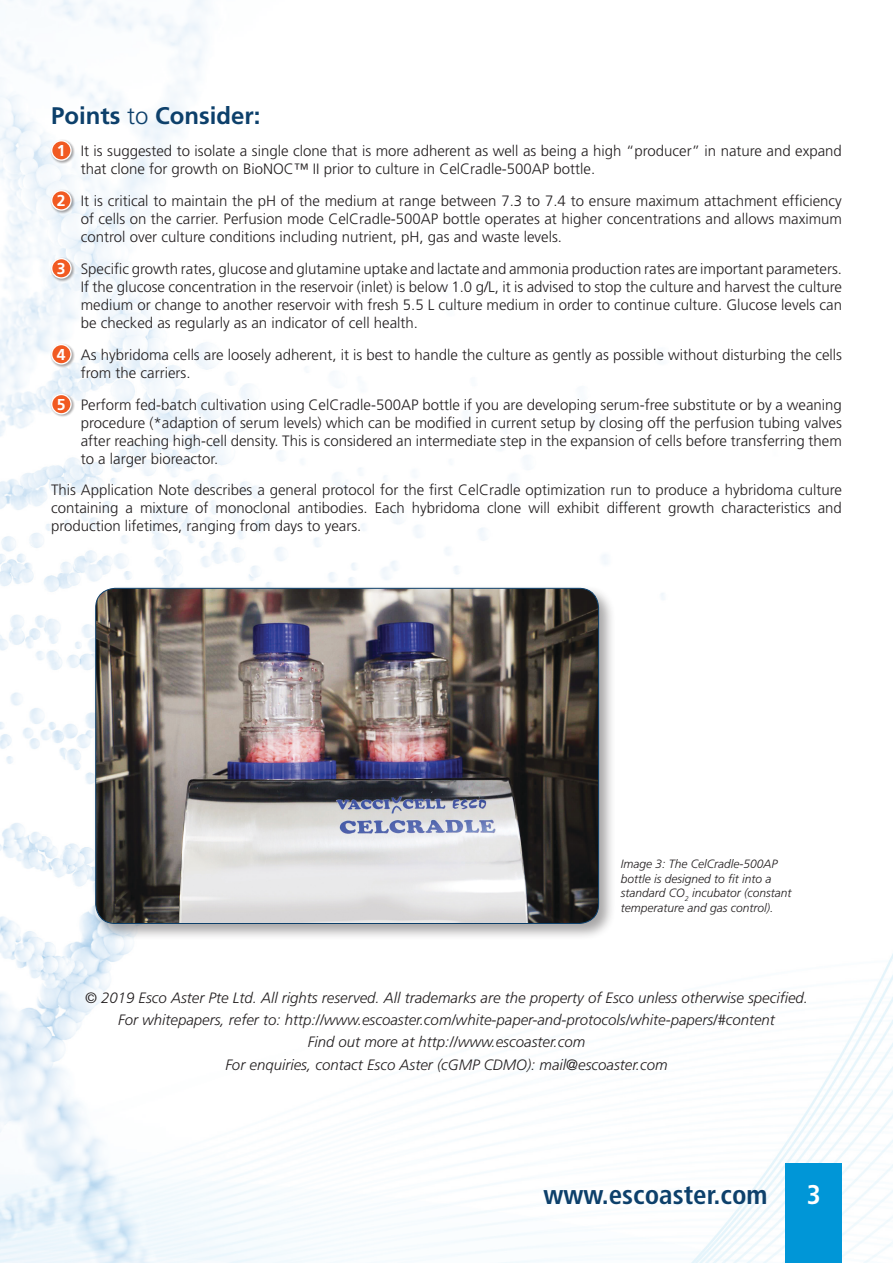
<style>
.page{position:relative;width:893px;height:1263px;background:#fff}
.page>*{position:absolute;margin:0;border:0;box-sizing:border-box;transform-origin:0 0}
.t1{font:700 condensed 27px "Frutiger LT Std";color:#0d406b}
.t2{font:700 condensed 27px "Frutiger LT Std";color:#fff}
.Body_Text-Head{font:700 24px "Frutiger LT Std";color:#0d406b}
.Table_Text_-_Head{font:700 15.75px "Frutiger LT Std";color:#fff}
.Body_text{font:300 15px/18px "Frutiger LT Std";color:#231f20;text-align:justify}
.Body_text-2{font:italic 300 15px "Frutiger LT Std";color:#231f20}
.t3{font:italic 300 12px/14.4px "Frutiger LT Std";color:#231f20}
.s1{font-weight:300}
</style>
<div class="page">
<img style="left:0;top:0;width:893px;height:1263px">
<div style="left:786px;top:1163px;width:56px;height:100px;background:#0096d7"></div>
<div style="left:51px;top:140px;width:24px;height:24px;background:#231f20;opacity:.4"></div>
<div style="left:52px;top:141px;width:19px;height:19px;background:#f15a22;border-radius:50%"></div>
<div style="left:51px;top:140px;width:21px;height:21px;border:1px solid #fff;border-radius:50%"></div>
<div style="left:51px;top:190px;width:24px;height:24px;background:#231f20;opacity:.4"></div>
<div style="left:52px;top:191px;width:19px;height:19px;background:#f15a22;border-radius:50%"></div>
<div style="left:51px;top:190px;width:21px;height:21px;border:1px solid #fff;border-radius:50%"></div>
<div style="left:51px;top:258px;width:24px;height:24px;background:#231f20;opacity:.4"></div>
<div style="left:52px;top:259px;width:19px;height:19px;background:#f15a22;border-radius:50%"></div>
<div style="left:51px;top:258px;width:21px;height:21px;border:1px solid #fff;border-radius:50%"></div>
<div style="left:51px;top:343px;width:24px;height:25px;background:#231f20;opacity:.4"></div>
<div style="left:52px;top:345px;width:19px;height:19px;background:#f15a22;border-radius:50%"></div>
<div style="left:51px;top:344px;width:21px;height:21px;border:1px solid #fff;border-radius:50%"></div>
<div style="left:51px;top:393px;width:24px;height:25px;background:#231f20;opacity:.4"></div>
<div style="left:52px;top:394px;width:19px;height:20px;background:#f15a22;border-radius:50%"></div>
<div style="left:51px;top:394px;width:21px;height:20px;border:1px solid #fff;border-radius:50%"></div>
<div style="left:92px;top:584px;width:524px;height:356px;background:#231f20;opacity:.4"></div>
<img style="left:96px;top:588px;width:503px;height:335px">
<p class="Body_Text-Head" style="left:51px;top:102px;width:211px">Points <span class="s1">to</span> Consider:</p>
<p class="Table_Text_-_Head" style="left:57px;top:142px;width:10px">1</p>
<p class="Body_text" style="left:81px;top:142px;width:763px">It is suggested to isolate a single clone that is more adherent as well as being a high “producer” in nature and expand that clone for growth on BioNOC™ II prior to culture in CelCradle-500AP bottle.</p>
<p class="Table_Text_-_Head" style="left:57px;top:192px;width:10px">2</p>
<p class="Body_text" style="left:81px;top:192px;width:763px">It is critical to maintain the pH of the medium at range between 7.3 to 7.4 to ensure maximum attachment efficiency of cells on the carrier. Perfusion mode CelCradle-500AP bottle operates at higher concentrations and allows maximum control over culture conditions including nutrient, pH, gas and waste levels.</p>
<p class="Table_Text_-_Head" style="left:57px;top:259px;width:10px">3</p>
<p class="Body_text" style="left:81px;top:260px;width:763px">Specific growth rates, glucose and glutamine uptake and lactate and ammonia production rates are important parameters.<br>If the glucose concentration in the reservoir (inlet) is below 1.0 g/L, it is advised to stop the culture and harvest the culture medium or change to another reservoir with fresh 5.5 L culture medium in order to continue culture. Glucose levels can be checked as regularly as an indicator of cell health.</p>
<p class="Table_Text_-_Head" style="left:57px;top:345px;width:10px">4</p>
<p class="Body_text" style="left:81px;top:346px;width:763px">As hybridoma cells are loosely adherent, it is best to handle the culture as gently as possible without disturbing the cells from the carriers.</p>
<p class="Table_Text_-_Head" style="left:57px;top:395px;width:10px">5</p>
<p class="Body_text" style="left:81px;top:396px;width:763px">Perform fed-batch cultivation using CelCradle-500AP bottle if you are developing serum-free substitute or by a weaning procedure (*adaption of serum levels) which can be modified in current setup by closing off the perfusion tubing valves after reaching high-cell density. This is considered an intermediate step in the expansion of cells before transferring them to a larger bioreactor.</p>
<p class="Body_text" style="left:51px;top:481px;width:792px">This Application Note describes a general protocol for the first CelCradle optimization run to produce a hybridoma culture containing a mixture of monoclonal antibodies. Each hybridoma clone will exhibit different growth characteristics and production lifetimes, ranging from days to years.</p>
<p class="t3" style="left:621px;top:857px;width:172px">Image 3: The CelCradle-500AP bottle is designed to fit into a standard CO<sub>2</sub> incubator (constant temperature and gas control).</p>
<p class="Body_text-2" style="left:85px;top:989px;width:725px">© 2019 Esco Aster Pte Ltd. All rights reserved. All trademarks are the property of Esco unless otherwise specified.</p>
<p class="Body_text-2" style="left:118px;top:1011px;width:658px">For whitepapers, refer to: http://www.escoaster.com/white-paper-and-protocols/white-papers/#content</p>
<p class="Body_text-2" style="left:308px;top:1033px;width:279px">Find out more at http://www.escoaster.com</p>
<p class="Body_text-2" style="left:225px;top:1056px;width:444px">For enquiries, contact Esco Aster (cGMP CDMO): mail@escoaster.com</p>
<h1 class="t1" style="left:544px;top:1179px;width:225px">www.escoaster.com</h1>
<h1 class="t2" style="left:807px;top:1179px;width:16px">3</h1>
</div>
